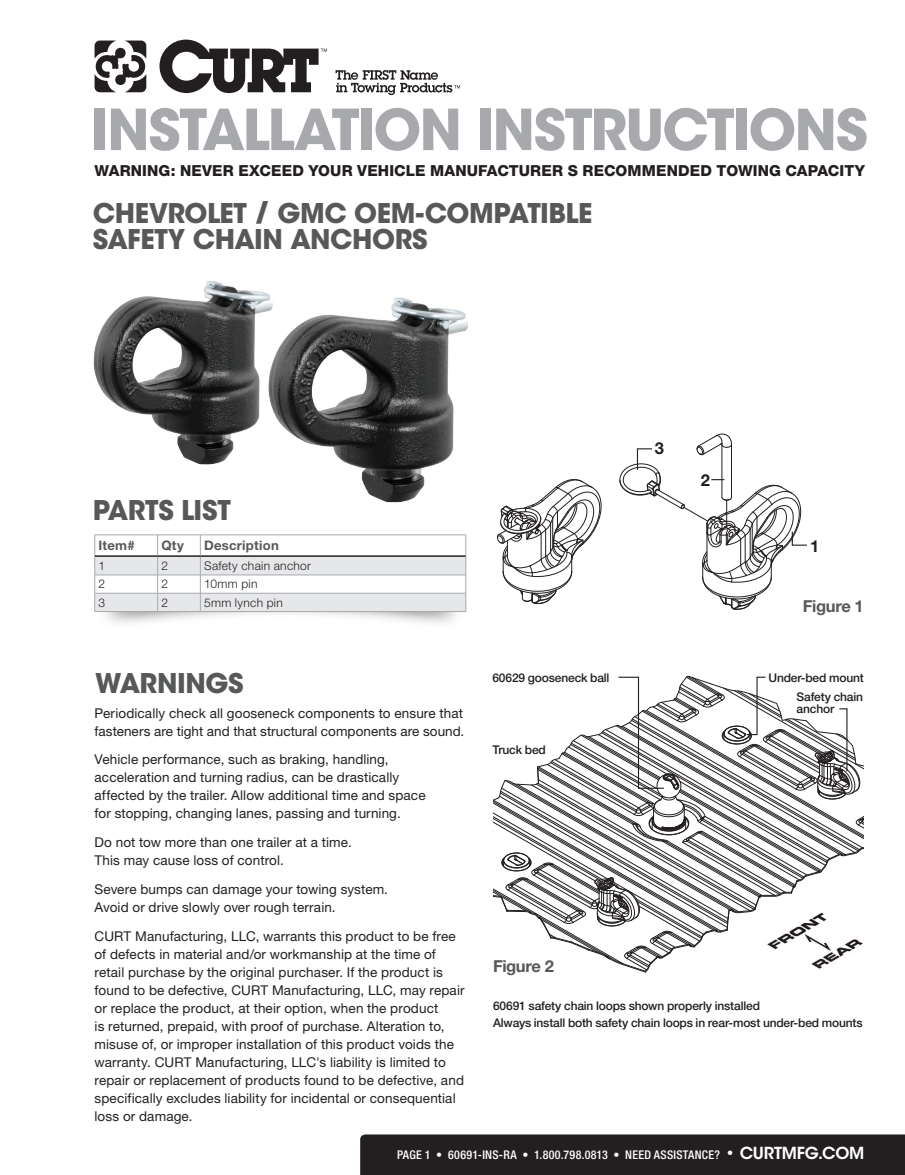
<style>
.page{position:relative;width:905px;height:1175px;background:#fff}
.page>*{position:absolute;margin:0;border:0;box-sizing:border-box;transform-origin:0 0}
.t1{font:700 55.95px "ITC Avant Garde Std";letter-spacing:-.03em;color:#a8a9ad}
.t2{font:700 27px/26.5px "ITC Avant Garde Std";letter-spacing:-.015em;color:#57585a}
.t3{font:700 16.5px "Helvetica Neue LT Std";letter-spacing:-.02em;color:#57585a}
.t4{font:700 16.5px "Helvetica Neue LT Std";color:#231f20}
.t5{font:800 15.15px "Helvetica Neue LT Std";letter-spacing:.01em;color:#231f20}
.t6{font:13.5px/18px "Helvetica Neue LT Std";letter-spacing:.01em;color:#231f20}
.t7{font:700 13.2px "Helvetica Neue LT Std";letter-spacing:.02em;color:#57585a}
.t8{font:500 12px/17.4px "Helvetica Neue LT Std";letter-spacing:-.015em;color:#231f20}
.t9{font:500 condensed 12px "Helvetica Neue LT Std";letter-spacing:.02em;color:#fff}
.t10{font:300 12px "Helvetica Neue LT Std";letter-spacing:.025em;color:#231f20}
.s1{font-family:"ITC Avant Garde Std";font-weight:600;font-stretch:normal;font-size:16.5px}
</style>
<div class="page">
<svg style="left:95px;top:41px;width:51px;height:51px"></svg>
<svg style="left:159px;top:40px;width:168px;height:53px"></svg>
<svg style="left:335px;top:70px;width:125px;height:25px"></svg>
<hr style="left:94px;top:534px;width:64px;height:1px;background:#a8a9ad">
<hr style="left:158px;top:534px;width:42px;height:1px;background:#a8a9ad">
<hr style="left:200px;top:534px;width:266px;height:1px;background:#a8a9ad">
<svg style="left:94px;top:535px;width:372px;height:76px"></svg>
<hr style="left:94px;top:611px;width:64px;height:1px;background:#a8a9ad">
<hr style="left:158px;top:611px;width:42px;height:1px;background:#a8a9ad">
<hr style="left:200px;top:611px;width:266px;height:1px;background:#a8a9ad">
<hr style="left:94px;top:574px;width:64px;height:1px;background:#a8a9ad">
<hr style="left:158px;top:574px;width:42px;height:1px;background:#a8a9ad">
<hr style="left:200px;top:574px;width:266px;height:1px;background:#a8a9ad">
<img style="left:93px;top:281px;width:375px;height:222px">
<svg style="left:493px;top:675px;width:371px;height:298px"></svg>
<svg style="left:497px;top:479px;width:105px;height:125px"></svg>
<svg style="left:619px;top:433px;width:188px;height:177px"></svg>
<div style="left:360px;top:1134px;width:544px;height:40px;background:#231f20"></div>
<h1 class="t1" style="left:91px;top:93px;width:778px">INSTALLATION INSTRUCTIONS</h1>
<p class="t5" style="left:94px;top:161px;width:771px">WARNING: NEVER EXCEED YOUR VEHICLE MANUFACTURER S RECOMMENDED TOWING CAPACITY</p>
<h2 class="t2" style="left:93px;top:199px;width:501px">CHEVROLET / GMC OEM-COMPATIBLE<br>SAFETY CHAIN ANCHORS</h2>
<h2 class="t2" style="left:93px;top:496px;width:140px">PARTS LIST</h2>
<p class="t7" style="left:98px;top:537px;width:38px">Item#</p>
<p class="t7" style="left:161px;top:537px;width:24px">Qty</p>
<p class="t7" style="left:204px;top:537px;width:76px">Description</p>
<p class="t10" style="left:98px;top:558px;width:8px">1</p>
<p class="t10" style="left:161px;top:558px;width:8px">2</p>
<p class="t10" style="left:204px;top:558px;width:108px">Safety chain anchor</p>
<p class="t10" style="left:98px;top:577px;width:8px">2</p>
<p class="t10" style="left:161px;top:577px;width:8px">2</p>
<p class="t10" style="left:204px;top:577px;width:55px">10mm pin</p>
<p class="t10" style="left:98px;top:595px;width:8px">3</p>
<p class="t10" style="left:161px;top:595px;width:8px">2</p>
<p class="t10" style="left:204px;top:595px;width:80px">5mm lynch pin</p>
<p class="t4" style="left:654px;top:438px;width:11px">3</p>
<p class="t4" style="left:701px;top:469px;width:11px">2</p>
<p class="t4" style="left:810px;top:535px;width:11px">1</p>
<p class="t3" style="left:802px;top:595px;width:62px">Figure 1</p>
<h2 class="t2" style="left:95px;top:669px;width:150px">WARNINGS</h2>
<p class="t6" style="left:94px;top:703px;width:371px">Periodically check all gooseneck components to ensure that fasteners are tight and that structural components are sound.</p>
<p class="t6" style="left:94px;top:750px;width:332px">Vehicle performance, such as braking, handling, acceleration and turning radius, can be drastically affected by the trailer. Allow additional time and space for stopping, changing lanes, passing and turning.</p>
<p class="t6" style="left:94px;top:833px;width:259px">Do not tow more than one trailer at a time.<br>This may cause loss of control.</p>
<p class="t6" style="left:94px;top:880px;width:295px">Severe bumps can damage your towing system.<br>Avoid or drive slowly over rough terrain.</p>
<p class="t6" style="left:94px;top:926px;width:371px">CURT Manufacturing, LLC, warrants this product to be free of defects in material and/or workmanship at the time of retail purchase by the original purchaser. If the product is found to be defective, CURT Manufacturing, LLC, may repair or replace the product, at their option, when the product<br>is returned, prepaid, with proof of purchase. Alteration to, misuse of, or improper installation of this product voids the warranty. CURT Manufacturing, LLC's liability is limited to repair or replacement of products found to be defective, and specifically excludes liability for incidental or consequential loss or damage.</p>
<p class="t8" style="left:492px;top:668px;width:119px">60629 gooseneck ball</p>
<p class="t8" style="left:492px;top:741px;width:55px">Truck bed</p>
<p class="t3" style="left:493px;top:956px;width:62px">Figure 2</p>
<p class="t8" style="left:768px;top:667px;width:97px;line-height:19.4px;text-align:right">Under-bed mount<br>Safety chain</p>
<p class="t8" style="left:796px;top:699px;width:39px">anchor</p>
<p class="t8" style="left:493px;top:996px;width:371px">60691 safety chain loops shown properly installed<br>Always install both safety chain loops in rear-most under-bed mounts</p>
<p class="t9" style="left:397px;top:1147px;width:469px">PAGE 1 • 60691-INS-RA • 1.800.798.0813 • NEED ASSISTANCE? <span class="s1">• CURTMFG.COM</span></p>
</div>
